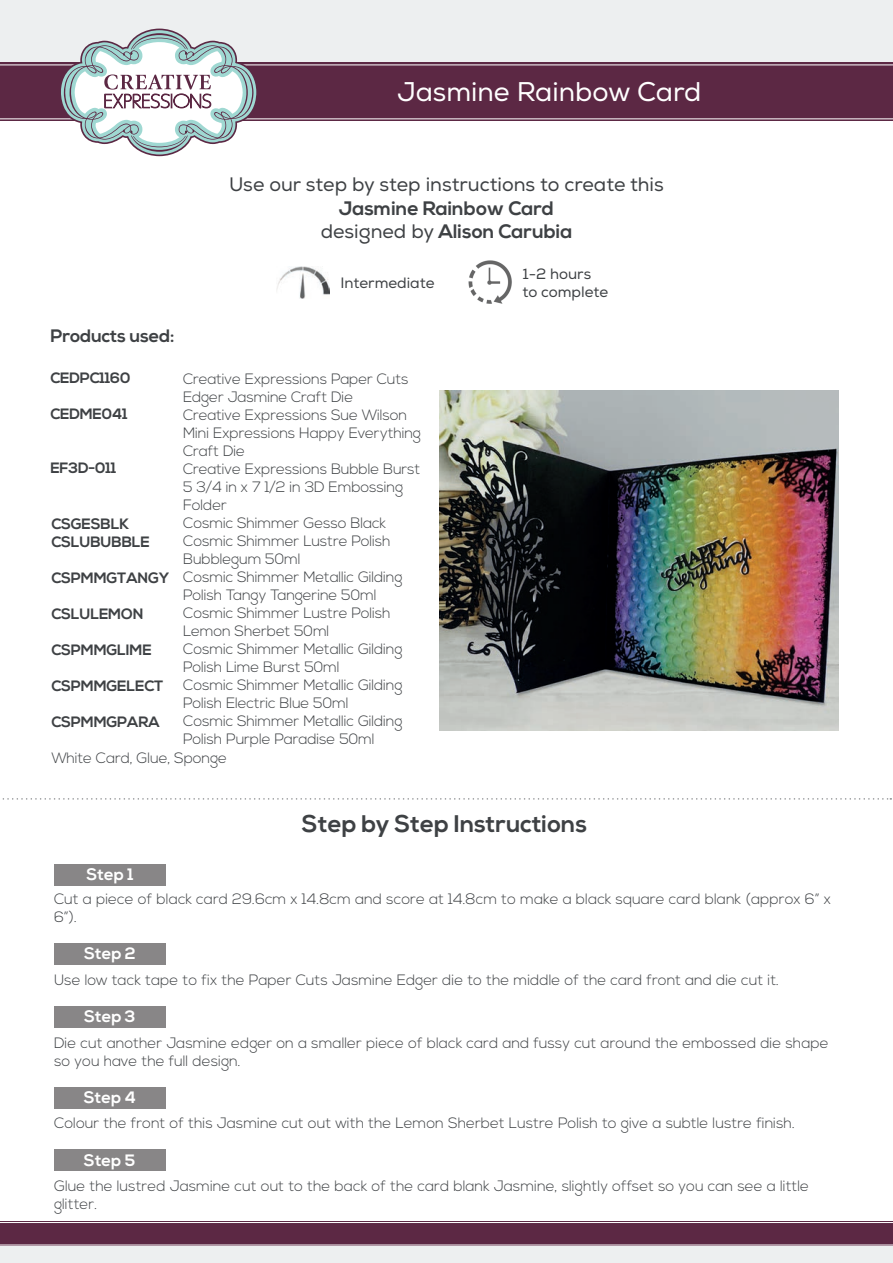
<style>
.page{position:relative;width:893px;height:1263px;background:#fff}
.page>*{position:absolute;margin:0;border:0;box-sizing:border-box;transform-origin:0 0}
.t1{font:27px "Nexa";color:#fff}
.t2{font:700 24px "Nexa";color:#3e4144}
.t3{font:700 19.5px/23.4px "Nexa";color:#3e4144;text-align:center}
.t4{font:19.5px "Nexa";color:#3e4144}
.t5{font:700 18px "Nexa";letter-spacing:-.01em;color:#3e4144}
.t6{font:700 16.5px "Nexa";color:#fff}
.t7{font:300 15px/18px "Nexa";letter-spacing:-.01em;color:#3e4144}
.t8{font:700 15px/18px "Nexa";letter-spacing:-.01em;color:#3e4144}
.t9{font:15px/18px "Nexa";color:#3e4144}
.s1{font-weight:400}
</style>
<div class="page">
<div style="left:0;top:0;width:893px;height:62px;background:#edeff0"></div>
<div style="left:0;top:1246px;width:893px;height:17px;background:#edeff0"></div>
<div style="left:0;top:1221px;width:893px;height:25px;background:#5c2844"></div>
<hr style="left:0;top:1244px;width:893px;height:1px;background:#fff">
<hr style="left:0;top:1222px;width:893px;height:1px;background:#fff">
<div style="left:0;top:62px;width:893px;height:59px;background:#5c2844"></div>
<hr style="left:0;top:118px;width:893px;height:1px;background:#fff">
<hr style="left:0;top:64px;width:893px;height:1px;background:#fff">
<svg style="left:57px;top:28px;width:202px;height:129px"></svg>
<img style="left:440px;top:391px;width:399px;height:340px">
<svg style="left:2px;top:798px;width:889px;height:2px"></svg>
<div style="left:54px;top:864px;width:112px;height:22px;background:#888687"></div>
<div style="left:54px;top:943px;width:112px;height:22px;background:#888687"></div>
<div style="left:54px;top:1006px;width:112px;height:22px;background:#888687"></div>
<div style="left:54px;top:1087px;width:112px;height:21px;background:#888687"></div>
<div style="left:54px;top:1149px;width:112px;height:22px;background:#888687"></div>
<img style="left:277px;top:267px;width:52px;height:32px">
<img style="left:468px;top:260px;width:44px;height:44px">
<h1 class="t1" style="left:398px;top:75px;width:305px">Jasmine Rainbow Card</h1>
<h3 class="t4" style="left:229px;top:173px;width:436px">Use our step by step instructions to create this</h3>
<h3 class="t3" style="left:321px;top:197px;width:253px">Jasmine Rainbow Card <span class="s1">designed by</span> Alison Carubia</h3>
<p class="t9" style="left:341px;top:274px;width:96px">Intermediate</p>
<p class="t9" style="left:522px;top:265px;width:87px">1-2 hours to complete</p>
<p class="t5" style="left:50px;top:325px;width:126px">Products used:</p>
<p class="t8" style="left:50px;top:369px;width:82px">CEDPC1160</p>
<p class="t8" style="left:50px;top:405px;width:79px">CEDME041</p>
<p class="t8" style="left:50px;top:459px;width:67px">EF3D-011</p>
<p class="t8" style="left:51px;top:515px;width:100px">CSGESBLK<br>CSLUBUBBLE</p>
<p class="t8" style="left:51px;top:569px;width:119px">CSPMMGTANGY</p>
<p class="t8" style="left:51px;top:605px;width:94px">CSLULEMON</p>
<p class="t8" style="left:51px;top:641px;width:102px">CSPMMGLIME</p>
<p class="t8" style="left:51px;top:677px;width:113px">CSPMMGELECT</p>
<p class="t8" style="left:51px;top:713px;width:110px">CSPMMGPARA</p>
<p class="t7" style="left:183px;top:371px;width:239px">Creative Expressions Paper Cuts<br>Edger Jasmine Craft Die<br>Creative Expressions Sue Wilson<br>Mini Expressions Happy Everything<br>Craft Die<br>Creative Expressions Bubble Burst<br>5 3/4 in x 7 1/2 in 3D Embossing<br>Folder<br>Cosmic Shimmer Gesso Black<br>Cosmic Shimmer Lustre Polish<br>Bubblegum 50ml<br>Cosmic Shimmer Metallic Gilding<br>Polish Tangy Tangerine 50ml<br>Cosmic Shimmer Lustre Polish<br>Lemon Sherbet 50ml<br>Cosmic Shimmer Metallic Gilding<br>Polish Lime Burst 50ml<br>Cosmic Shimmer Metallic Gilding<br>Polish Electric Blue 50ml<br>Cosmic Shimmer Metallic Gilding<br>Polish Purple Paradise 50ml</p>
<p class="t7" style="left:51px;top:749px;width:177px">White Card, Glue, Sponge</p>
<p class="t6" style="left:87px;top:865px;width:49px">Step 1</p>
<h2 class="t2" style="left:302px;top:809px;width:287px">Step by Step Instructions</h2>
<p class="t7" style="left:54px;top:891px;width:779px">Cut a piece of black card 29.6cm x 14.8cm and score at 14.8cm to make a black square card blank (approx 6” x<br>6”).</p>
<p class="t6" style="left:84px;top:944px;width:53px">Step 2</p>
<p class="t7" style="left:54px;top:971px;width:727px">Use low tack tape to fix the Paper Cuts Jasmine Edger die to the middle of the card front and die cut it.</p>
<p class="t6" style="left:84px;top:1007px;width:53px">Step 3</p>
<p class="t7" style="left:54px;top:1034px;width:776px">Die cut another Jasmine edger on a smaller piece of black card and fussy cut around the embossed die shape so you have the full design.</p>
<p class="t6" style="left:84px;top:1087px;width:54px">Step 4</p>
<p class="t7" style="left:54px;top:1115px;width:742px">Colour the front of this Jasmine cut out with the Lemon Sherbet Lustre Polish to give a subtle lustre finish.</p>
<p class="t6" style="left:84px;top:1150px;width:53px">Step 5</p>
<p class="t7" style="left:54px;top:1177px;width:757px">Glue the lustred Jasmine cut out to the back of the card blank Jasmine, slightly offset so you can see a little glitter.</p>
</div>
